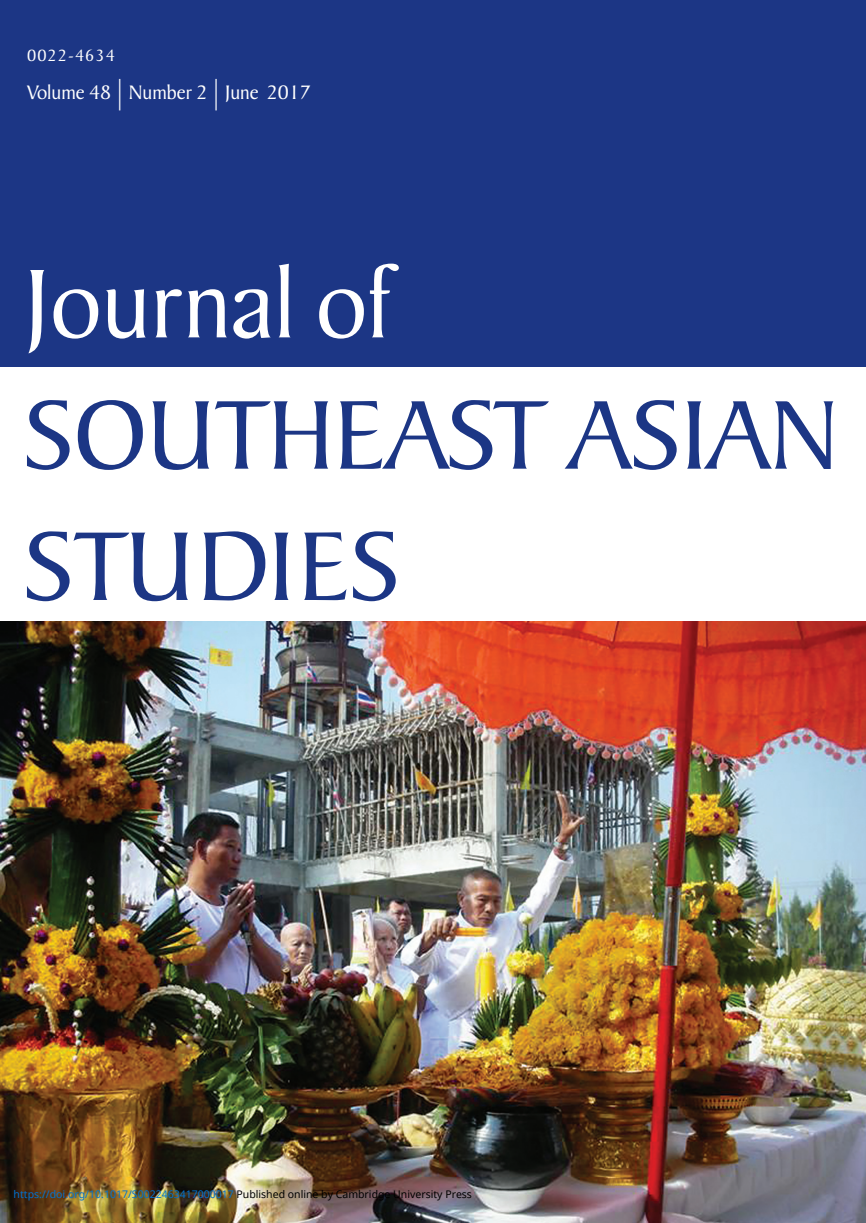
<style>
.page{position:relative;width:866px;height:1223px;background:#fff}
.page>*{position:absolute;margin:0;border:0;box-sizing:border-box;transform-origin:0 0}
.t1{font:105px/131.2px "Baker Signet BT";letter-spacing:-.005em;color:#1c3685}
.t2{font:21px "Baker Signet BT";color:#fff}
.t3{font:17.5px "Baker Signet BT";letter-spacing:.065em;color:#fff}
.t4{font:10.5px "Noto Sans";color:#0172cf}
.s1{font-size:31.5px}
.s2{color:#fff}
.s3{color:#000}
</style>
<div class="page">
<img style="left:0;top:621px;width:866px;height:601px">
<div style="left:0;top:0;width:866px;height:366px;background:#1c3685"></div>
<p class="t3" style="left:27px;top:49px;width:89px">0022-4634</p>
<p class="t2" style="left:27px;top:84px;width:285px">Volume 48 <span class="s1">|</span> Number 2 <span class="s1">|</span> June 2017</p>
<p class="t1" style="left:24px;top:250px;width:817px"><span class="s2">Journal of<br></span>SOUTHEAST ASIAN<br>STUDIES</p>
<p class="t4" style="left:14px;top:1186px;width:460px">https://doi.org/10.1017/S0022463417000017 <span class="s3">Published online by Cambridge University Press</span></p>
</div>
